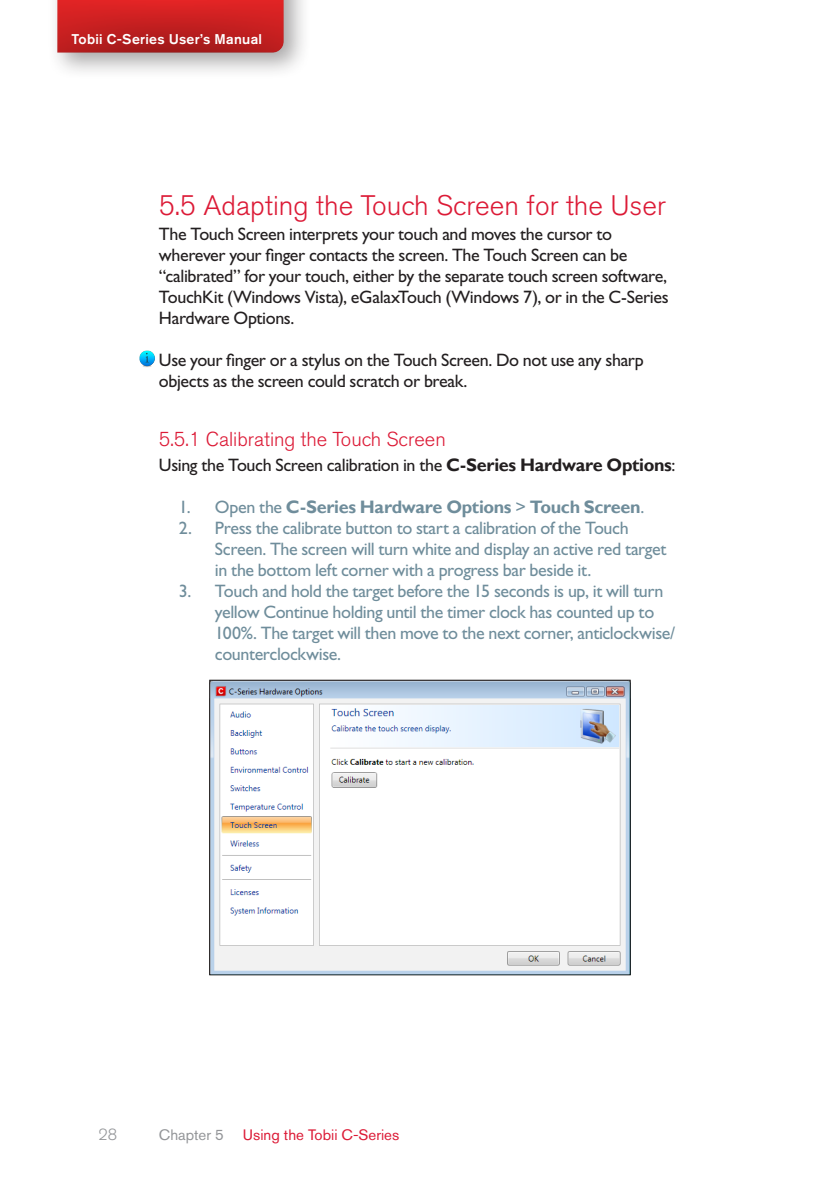
<style>
.page{position:relative;width:840px;height:1191px;background:#fff}
.page>*{position:absolute;margin:0;border:0;box-sizing:border-box;transform-origin:0 0}
.Heading_2_-_Title__1{font:300 28px "Akzidenz Grotesk BE";color:#dc1a36}
.Heading_3_-_Title__1{font:300 20px "Akzidenz Grotesk BE";color:#dc1a36}
.Normal_-_Bodytext__9{font:18px/21px "Gill Sans Std";letter-spacing:-.025em;color:#231f20}
.numbering{font:18px/21px "Gill Sans Std";letter-spacing:-.025em;color:#6f8d9b}
.numbering-2{font:700 18px "Gill Sans";letter-spacing:-.015em;color:#6f8d9b}
.t1{font:300 16px "Akzidenz Grotesk BE";color:#939598}
.t2{font:15px "Akzidenz Grotesk BE";color:#dc1a36}
.t3{font:15px "Akzidenz Grotesk BE";color:#939598}
.t4{font:500 14px "Akzidenz Grotesk BE";letter-spacing:.02em;color:#fff}
.s1{font-family:"Gill Sans";font-weight:700}
.s2{font-family:"Gill Sans Std";font-weight:400}
</style>
<div class="page">
<div style="left:47px;top:0;width:264px;height:80px;background:#231f20;opacity:.4"></div>
<div style="left:56px;top:0;width:230px;height:53px;background:#231f20;opacity:.56"></div>
<img style="left:211px;top:681px;width:417px;height:292px">
<div style="left:209px;top:679px;width:421px;height:296px;border:1px solid #231f20"></div>
<img style="left:139px;top:350px;width:16px;height:17px">
<p class="t4" style="left:71px;top:30px;width:192px">Tobii C-Series User’s Manual</p>
<p class="Heading_2_-_Title__1" style="left:159px;top:190px;width:508px">5.5 Adapting the Touch Screen for the User</p>
<p class="Normal_-_Bodytext__9" style="left:159px;top:224px;width:511px">The Touch Screen interprets your touch and moves the cursor to wherever your finger contacts the screen. The Touch Screen can be “calibrated” for your touch, either by the separate touch screen software, TouchKit (Windows Vista), eGalaxTouch (Windows 7), or in the C-Series Hardware Options.</p>
<p class="Normal_-_Bodytext__9" style="left:159px;top:350px;width:486px">Use your finger or a stylus on the Touch Screen. Do not use any sharp objects as the screen could scratch or break.</p>
<p class="Heading_3_-_Title__1" style="left:159px;top:428px;width:288px">5.5.1 Calibrating the Touch Screen</p>
<p class="Normal_-_Bodytext__9" style="left:159px;top:455px;width:517px">Using the Touch Screen calibration in the <span class="s1">C-Series Hardware Options</span>:</p>
<p class="numbering-2" style="left:179px;top:496px;width:466px"><span class="s2">1. Open the</span> C-Series Hardware Options <span class="s2">&gt;</span> Touch Screen<span class="s2">.</span></p>
<p class="numbering" style="left:215px;top:518px;width:452px;text-indent:-36px">2. Press the calibrate button to start a calibration of the Touch<br>Screen. The screen will turn white and display an active red target in the bottom left corner with a progress bar beside it.</p>
<p class="numbering" style="left:215px;top:581px;width:461px;text-indent:-36px">3. Touch and hold the target before the 15 seconds is up, it will turn yellow Continue holding until the timer clock has counted up to 100%. The target will then move to the next corner, anticlockwise/ counterclockwise.</p>
<p class="t1" style="left:98px;top:1125px;width:20px">28</p>
<p class="t3" style="left:159px;top:1125px;width:66px">Chapter 5</p>
<p class="t2" style="left:243px;top:1125px;width:158px">Using the Tobii C-Series</p>
</div>
